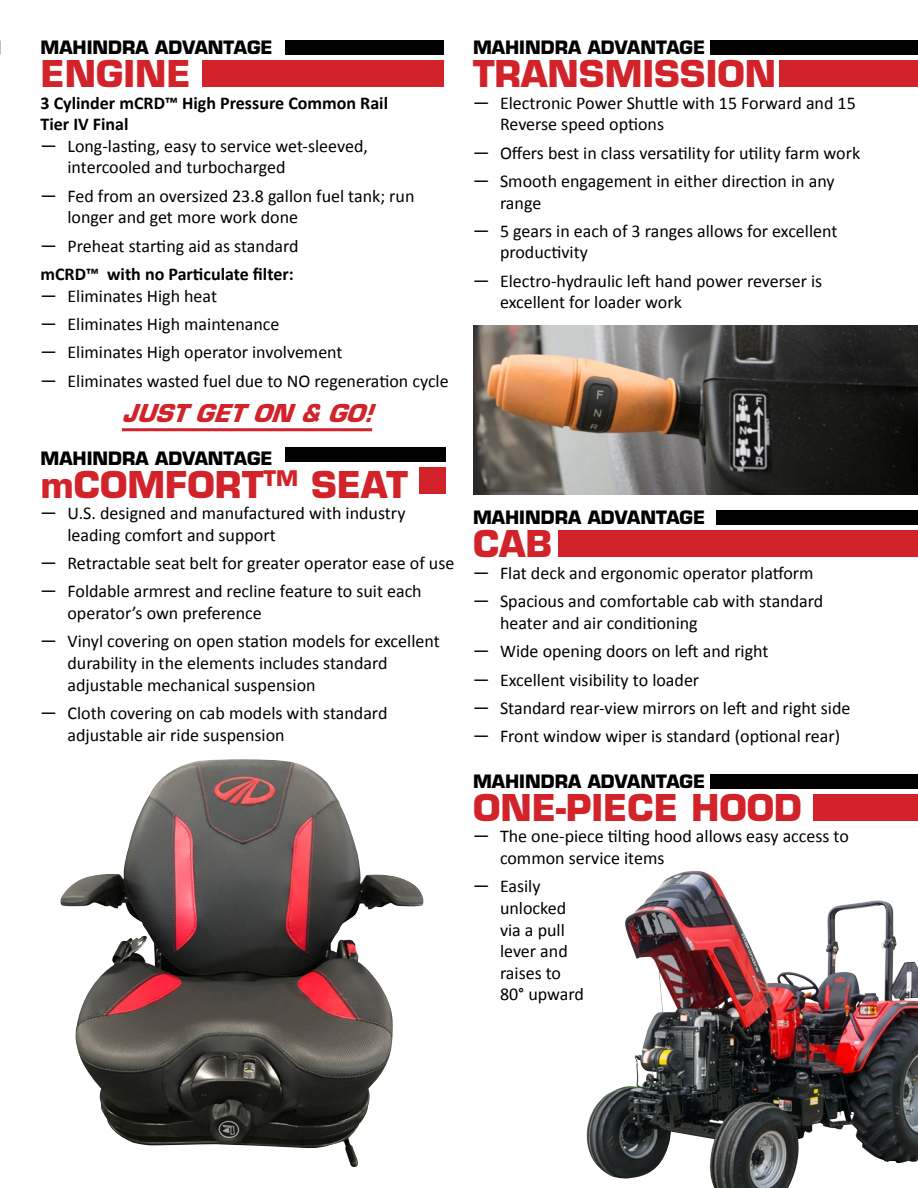
<style>
.page{position:relative;width:918px;height:1188px;background:#fff}
.page>*{position:absolute;margin:0;border:0;box-sizing:border-box;transform-origin:0 0}
.t1{font:700 36px "Eurostile LT Std";color:#d2232a}
.t2{font:italic 700 24px "Eurostile LT Std";color:#d2232a}
.t3{font:18px/28.3px "Calibri";color:#000}
.t4{font:700 18px "Eurostile LT Std";color:#000}
.t5{font:700 18px/21.6px "Calibri";color:#000}
</style>
<div class="page">
<hr style="left:122px;top:428px;width:250px;height:3px;background:#d2232a">
<div style="left:202px;top:60px;width:242px;height:27px;background:#d2232a"></div>
<div style="left:559px;top:530px;width:359px;height:27px;background:#d2232a"></div>
<div style="left:420px;top:467px;width:26px;height:27px;background:#d2232a"></div>
<div style="left:780px;top:60px;width:138px;height:27px;background:#d2232a"></div>
<div style="left:813px;top:794px;width:105px;height:27px;background:#d2232a"></div>
<div style="left:285px;top:40px;width:159px;height:15px;background:#000"></div>
<div style="left:717px;top:511px;width:201px;height:14px;background:#000"></div>
<div style="left:285px;top:448px;width:161px;height:14px;background:#000"></div>
<div style="left:710px;top:40px;width:208px;height:15px;background:#000"></div>
<div style="left:710px;top:774px;width:208px;height:14px;background:#000"></div>
<img style="left:587px;top:874px;width:331px;height:314px">
<img style="left:60px;top:761px;width:364px;height:406px">
<img style="left:473px;top:325px;width:445px;height:169px">
<p class="t4" style="left:40px;top:36px;width:234px">MAHINDRA ADVANTAGE</p>
<h1 class="t1" style="left:40px;top:52px;width:152px">ENGINE</h1>
<p class="t5" style="left:40px;top:92px;width:349px">3 Cylinder mCRD™ High Pressure Common Rail<br>Tier IV Final</p>
<p class="t3" style="left:68px;top:135px;width:302px;line-height:21.6px;text-indent:-27px">ͷ Long-lasting, easy to service wet-sleeved, intercooled and turbocharged</p>
<p class="t3" style="left:68px;top:185px;width:348px;line-height:21.6px;text-indent:-27px">ͷ Fed from an oversized 23.8 gallon fuel tank; run longer and get more work done</p>
<p class="t3" style="left:40px;top:232px;width:260px">ͷ Preheat starting aid as standard</p>
<p class="t5" style="left:40px;top:263px;width:255px">mCRD™ with no Particulate filter:</p>
<p class="t3" style="left:40px;top:282px;width:410px">ͷ Eliminates High heat<br>ͷ Eliminates High maintenance<br>ͷ Eliminates High operator involvement<br>ͷ Eliminates wasted fuel due to NO regeneration cycle</p>
<h2 class="t2" style="left:122px;top:399px;width:262px">JUSTGETON &amp;GO!</h2>
<p class="t4" style="left:41px;top:447px;width:234px">MAHINDRA ADVANTAGE</p>
<h1 class="t1" style="left:40px;top:462px;width:369px">mCOMFORT<sup>TM</sup> SEAT</h1>
<p class="t3" style="left:68px;top:502px;width:339px;line-height:21.6px;text-indent:-27px">ͷ U.S. designed and manufactured with industry leading comfort and support</p>
<p class="t3" style="left:41px;top:549px;width:415px">ͷ Retractable seat belt for greater operator ease of use ͷ Foldable armrest and recline feature to suit each</p>
<p class="t3" style="left:41px;top:599px;width:401px;text-indent:27px">operator’s own preference<br>ͷ Vinyl covering on open station models for excellent</p>
<p class="t3" style="left:68px;top:652px;width:322px;line-height:21.6px">durability in the elements includes standard adjustable mechanical suspension</p>
<p class="t3" style="left:68px;top:702px;width:321px;line-height:21.6px;text-indent:-27px">ͷ Cloth covering on cab models with standard adjustable air ride suspension</p>
<p class="t4" style="left:473px;top:36px;width:234px">MAHINDRA ADVANTAGE</p>
<h1 class="t1" style="left:473px;top:52px;width:305px">TRANSMISSION</h1>
<p class="t3" style="left:500px;top:92px;width:357px;line-height:21.6px;text-indent:-27px">ͷ Electronic Power Shuttle with 15 Forward and 15<br>Reverse speed options</p>
<p class="t3" style="left:473px;top:138px;width:389px">ͷ Offers best in class versatility for utility farm work ͷ Smooth engagement in either direction in any</p>
<p class="t3" style="left:473px;top:188px;width:366px;text-indent:27px">range<br>ͷ 5 gears in each of 3 ranges allows for excellent</p>
<p class="t3" style="left:473px;top:238px;width:351px;text-indent:27px">productivity<br>ͷ Electro-hydraulic left hand power reverser is</p>
<p class="t3" style="left:500px;top:288px;width:183px">excellent for loader work</p>
<p class="t4" style="left:473px;top:507px;width:234px">MAHINDRA ADVANTAGE</p>
<h1 class="t1" style="left:473px;top:522px;width:81px">CAB</h1>
<p class="t3" style="left:473px;top:559px;width:352px">ͷ Flat deck and ergonomic operator platform ͷ Spacious and comfortable cab with standard</p>
<p class="t3" style="left:473px;top:609px;width:379px;text-indent:27px">heater and air conditioning<br>ͷ Wide opening doors on left and right<br>ͷ Excellent visibility to loader<br>ͷ Standard rear-view mirrors on left and right side ͷ Front window wiper is standard (optional rear)</p>
<p class="t4" style="left:473px;top:770px;width:234px">MAHINDRA ADVANTAGE</p>
<h1 class="t1" style="left:473px;top:785px;width:331px">ONE-PIECE HOOD</h1>
<p class="t3" style="left:500px;top:826px;width:350px;line-height:21.6px;text-indent:-27px">ͷ The one-piece tilting hood allows easy access to common service items</p>
<p class="t3" style="left:500px;top:876px;width:86px;line-height:21.6px;text-indent:-27px">ͷ Easily unlocked via a pull lever and raises to<br>80° upward</p>
</div>
